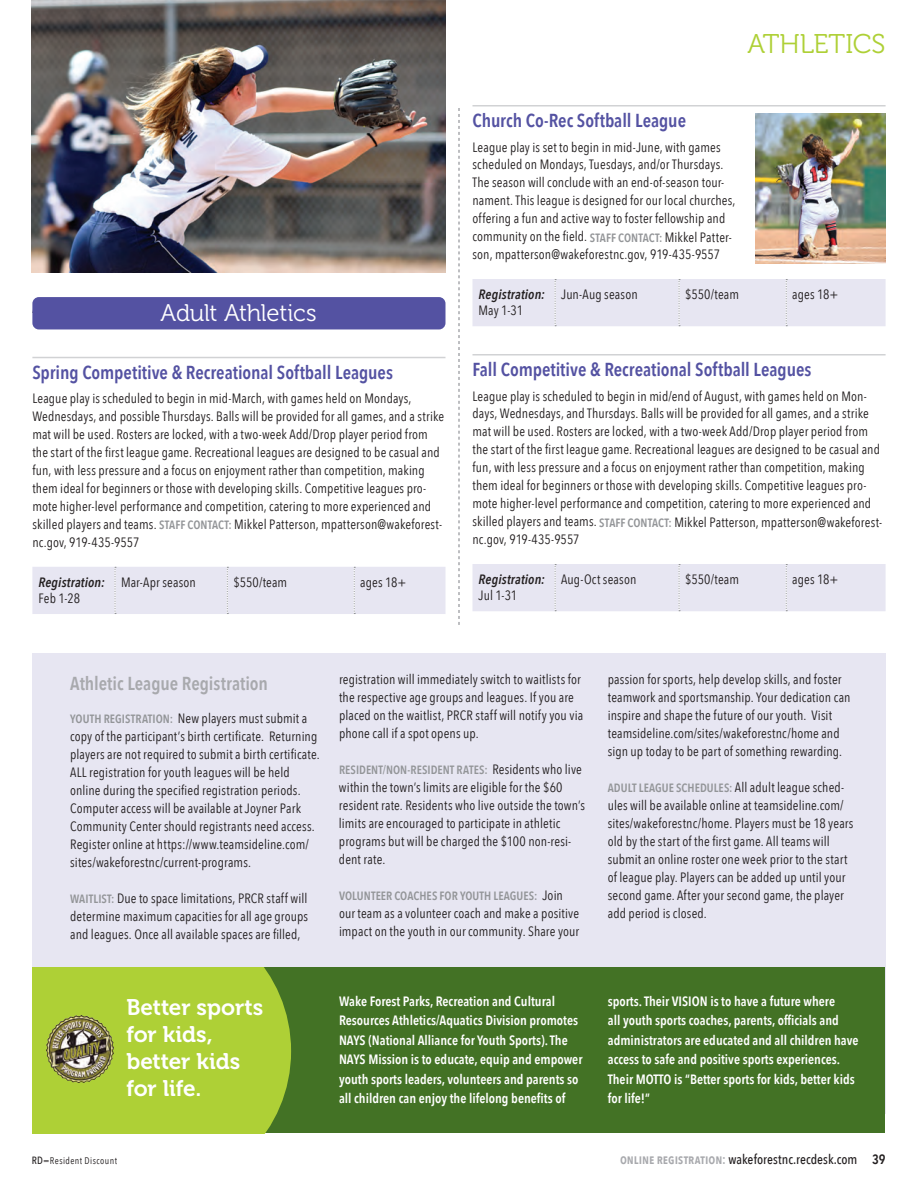
<style>
.page{position:relative;width:918px;height:1188px;background:#fff}
.page>*{position:absolute;margin:0;border:0;box-sizing:border-box;transform-origin:0 0}
.t1{font:27px "Museo 300";letter-spacing:-.005em;color:#aed036}
.t2{font:24px "Museo 300";letter-spacing:-.01em;color:#fff}
.t3{font:22.5px/27px "Museo 700";letter-spacing:-.005em;color:#fff}
.t4{font:600 18.75px "Avenir Next Condensed";letter-spacing:-.005em;color:#5452a2}
.t5{font:600 18.75px "Avenir Next Condensed";letter-spacing:-.005em;color:#a8a9ad}
.t6{font:13.5px/18px "Avenir Next Condensed";letter-spacing:.01em;color:#231f20}
.t7{font:600 13.5px/19.5px "Avenir Next Condensed";color:#fff}
.t8{font:500 13.5px "Avenir Next Condensed";letter-spacing:.005em;color:#231f20}
.t9{font:italic 600 13.5px "Avenir Next Condensed";letter-spacing:.01em;color:#231f20}
.t10{font:600 12px "Avenir Next Condensed";letter-spacing:.005em;color:#939598}
.t11{font:9.6px "Avenir Next Condensed";letter-spacing:.045em;color:#231f20}
.s1{font-weight:600;font-size:12px;color:#939598}
.s2{font-weight:400;font-size:13.5px;color:#231f20}
.s3{font-weight:500;font-size:10.5px}
.s4{font-weight:600;color:#a8a9ad}
.s5{font-weight:600}
</style>
<div class="page">
<svg style="left:458px;top:108px;width:2px;height:517px"></svg>
<hr style="left:32px;top:357px;width:413px;height:1px;background:#d1d2d4">
<div style="left:32px;top:567px;width:414px;height:47px;background:#e7e6f2"></div>
<hr style="left:472px;top:105px;width:414px;height:1px;background:#d1d2d4">
<hr style="left:472px;top:354px;width:414px;height:2px;background:#d1d2d4">
<div style="left:472px;top:279px;width:414px;height:47px;background:#e7e6f2"></div>
<div style="left:472px;top:564px;width:414px;height:47px;background:#e7e6f2"></div>
<div style="left:32px;top:297px;width:413px;height:32px;background:#5452a2;border-radius:6px"></div>
<img style="left:755px;top:113px;width:130px;height:151px">
<div style="left:32px;top:653px;width:854px;height:461px;background:#e7e6f2"></div>
<div style="left:32px;top:967px;width:853px;height:166px;background:#437225"></div>
<div style="left:32px;top:967px;width:259px;height:166px;background:#aed036"></div>
<img style="left:46px;top:1015px;width:68px;height:68px">
<img style="left:32px;top:0;width:414px;height:273px">
<h2 class="t2" style="left:161px;top:300px;width:158px">Adult Athletics</h2>
<h3 class="t4" style="left:32px;top:356px;width:362px">Spring Competitive &amp; Recreational Softball Leagues</h3>
<p class="t6" style="left:32px;top:389px;width:413px">League play is scheduled to begin in mid-March, with games held on Mondays, Wednesdays, and possible Thursdays. Balls will be provided for all games, and a strike mat will be used. Rosters are locked, with a two-week Add/Drop player period from the start of the first league game. Recreational leagues are designed to be casual and fun, with less pressure and a focus on enjoyment rather than competition, making them ideal for beginners or those with developing skills. Competitive leagues pro&shy;mote higher-level performance and competition, catering to more experienced and skilled players and teams. <span class="s1">STAFF CONTACT:</span> Mikkel Patterson, mpatterson@wakeforest&shy;nc.gov, 919-435-9557</p>
<p class="t9" style="left:38px;top:574px;width:68px">Registration:</p>
<p class="t6" style="left:38px;top:589px;width:43px">Feb 1-28</p>
<p class="t6" style="left:121px;top:573px;width:76px">Mar-Apr season</p>
<p class="t6" style="left:233px;top:573px;width:55px">$550/team</p>
<p class="t6" style="left:360px;top:573px;width:48px">ages 18+</p>
<h1 class="t1" style="left:747px;top:29px;width:140px">ATHLETICS</h1>
<h3 class="t4" style="left:472px;top:104px;width:215px">Church Co-Rec Softball League</h3>
<p class="t6" style="left:472px;top:137px;width:265px">League play is set to begin in mid-June, with games scheduled on Mondays, Tuesdays, and/or Thursdays.<br>The season will conclude with an end-of-season tour&shy;nament. This league is designed for our local churches, offering a fun and active way to foster fellowship and community on the field. <span class="s1">STAFF CONTACT:</span> Mikkel Patter&shy;son, mpatterson@wakeforestnc.gov, 919-435-9557</p>
<p class="t9" style="left:479px;top:286px;width:68px">Registration:</p>
<p class="t6" style="left:479px;top:301px;width:46px">May 1-31</p>
<p class="t6" style="left:561px;top:285px;width:78px">Jun-Aug season</p>
<p class="t6" style="left:685px;top:285px;width:55px">$550/team</p>
<p class="t6" style="left:792px;top:285px;width:48px">ages 18+</p>
<h3 class="t4" style="left:472px;top:353px;width:340px">Fall Competitive &amp; Recreational Softball Leagues</h3>
<p class="t6" style="left:472px;top:386px;width:411px">League play is scheduled to begin in mid/end of August, with games held on Mon&shy;days, Wednesdays, and Thursdays. Balls will be provided for all games, and a strike mat will be used. Rosters are locked, with a two-week Add/Drop player period from the start of the first league game. Recreational leagues are designed to be casual and fun, with less pressure and a focus on enjoyment rather than competition, making them ideal for beginners or those with developing skills. Competitive leagues pro&shy;mote higher-level performance and competition, catering to more experienced and skilled players and teams. <span class="s1">STAFF CONTACT:</span> Mikkel Patterson, mpatterson@wakeforest&shy;nc.gov, 919-435-9557</p>
<p class="t9" style="left:479px;top:571px;width:68px">Registration:</p>
<p class="t6" style="left:479px;top:586px;width:40px">Jul 1-31</p>
<p class="t6" style="left:561px;top:570px;width:77px">Aug-Oct season</p>
<p class="t6" style="left:685px;top:570px;width:55px">$550/team</p>
<p class="t6" style="left:792px;top:570px;width:48px">ages 18+</p>
<h3 class="t5" style="left:70px;top:667px;width:199px">Athletic League Registration</h3>
<p class="t6" style="left:70px;top:708px;width:251px"><span class="s1">YOUTH REGISTRATION:</span> New players must submit a copy of the participant’s birth certificate. Returning players are not required to submit a birth certificate.<br>ALL registration for youth leagues will be held online during the specified registration periods.<br>Computer access will be available at Joyner Park Community Center should registrants need access.<br>Register online at https://www.teamsideline.com/ sites/wakeforestnc/current-programs.</p>
<p class="t6" style="left:70px;top:888px;width:240px;text-align:justify"><span class="s1">WAITLIST:</span> Due to space limitations, PRCR staff will determine maximum capacities for all age groups and leagues. Once all available spaces are filled,</p>
<p class="t6" style="left:339px;top:670px;width:246px">registration will immediately switch to waitlists for the respective age groups and leagues. If you are placed on the waitlist, PRCR staff will notify you via phone call if a spot opens up.</p>
<p class="t10" style="left:339px;top:760px;width:244px">RESIDENT/NON-RESIDENT RATES: <span class="s2">Residents who live</span></p>
<p class="t6" style="left:339px;top:778px;width:248px">within the town’s limits are eligible for the $60 resident rate. Residents who live outside the town’s limits are encouraged to participate in athletic programs but will be charged the $100 non-resi&shy;dent rate.</p>
<p class="t10" style="left:339px;top:886px;width:225px">VOLUNTEER COACHES FOR YOUTH LEAGUES: <span class="s2">Join</span></p>
<p class="t6" style="left:339px;top:904px;width:242px">our team as a volunteer coach and make a positive impact on the youth in our community. Share your</p>
<p class="t6" style="left:608px;top:670px;width:244px">passion for sports, help develop skills, and foster teamwork and sportsmanship. Your dedication can inspire and shape the future of our youth. Visit teamsideline.com/sites/wakeforestnc/home and sign up today to be part of something rewarding.</p>
<p class="t10" style="left:608px;top:778px;width:238px">ADULT LEAGUE SCHEDULES: <span class="s2">All adult league sched-</span></p>
<p class="t6" style="left:608px;top:796px;width:247px">ules will be available online at teamsideline.com/ sites/wakeforestnc/home. Players must be 18 years old by the start of the first game. All teams will submit an online roster one week prior to the start of league play. Players can be added up until your second game. After your second game, the player add period is closed.</p>
<h3 class="t3" style="left:126px;top:994px;width:139px">Better sports for kids, better kids for life.</h3>
<p class="t7" style="left:339px;top:991px;width:245px">Wake Forest Parks, Recreation and Cultural Resources Athletics/Aquatics Division promotes NAYS (National Alliance for Youth Sports). The NAYS Mission is to educate, equip and empower youth sports leaders, volunteers and parents so all children can enjoy the lifelong benefits of</p>
<p class="t7" style="left:608px;top:991px;width:252px">sports. Their VISION is to have a future where<br>all youth sports coaches, parents, officials and administrators are educated and all children have access to safe and positive sports experiences.<br>Their MOTTO is “Better sports for kids, better kids for life!”</p>
<p class="t11" style="left:32px;top:1152px;width:87px"><span class="s3">RD</span>=Resident Discount</p>
<p class="t8" style="left:620px;top:1151px;width:267px"><span class="s4">online registration:</span> wakeforestnc.recdesk.com <span class="s5">39</span></p>
</div>
